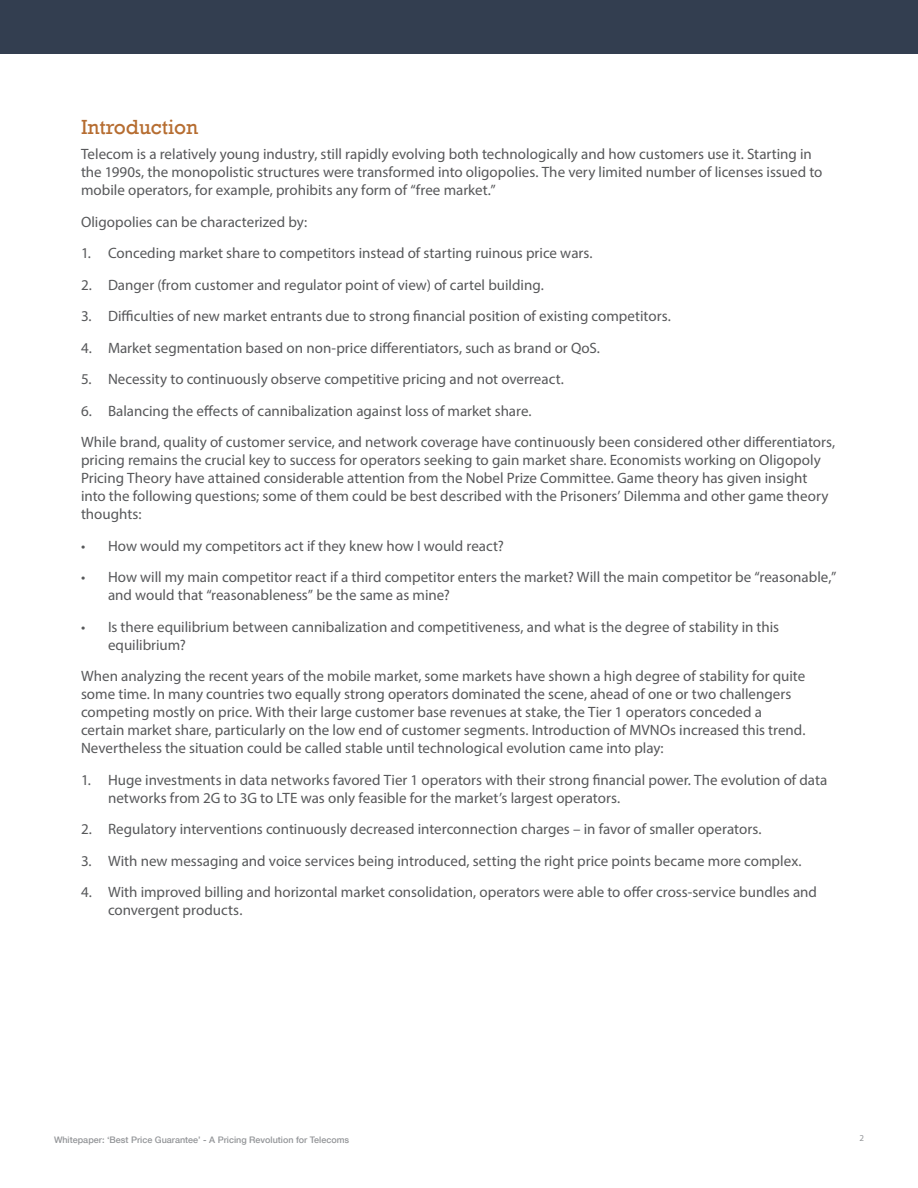
<style>
.page{position:relative;width:918px;height:1188px;background:#fff}
.page>*{position:absolute;margin:0;border:0;box-sizing:border-box;transform-origin:0 0}
.t1{font:21px "Rockwell";color:#b66d31}
.body_copy{font:15px/18px "Myriad Pro";color:#57585a}
.t2{font:500 9px "Helvetica Neue";color:#939598}
.t3{font:9px "Myriad Pro";color:#939598}
</style>
<div class="page">
<div style="left:0;top:0;width:918px;height:54px;background:#333e50"></div>
<p class="t1" style="left:81px;top:115px;width:119px">Introduction</p>
<p class="body_copy" style="left:81px;top:145px;width:743px">Telecom is a relatively young industry, still rapidly evolving both technologically and how customers use it. Starting in the 1990s, the monopolistic structures were transformed into oligopolies. The very limited number of licenses issued to mobile operators, for example, prohibits any form of “free market.”</p>
<p class="body_copy" style="left:81px;top:212px;width:228px">Oligopolies can be characterized by:</p>
<p class="body_copy" style="left:81px;top:244px;width:513px">1. Conceding market share to competitors instead of starting ruinous price wars.</p>
<p class="body_copy" style="left:81px;top:275px;width:464px">2. Danger (from customer and regulator point of view) of cartel building.</p>
<p class="body_copy" style="left:81px;top:307px;width:591px">3. Difficulties of new market entrants due to strong financial position of existing competitors.</p>
<p class="body_copy" style="left:81px;top:338px;width:521px">4. Market segmentation based on non-price differentiators, such as brand or QoS.</p>
<p class="body_copy" style="left:81px;top:370px;width:484px">5. Necessity to continuously observe competitive pricing and not overreact.</p>
<p class="body_copy" style="left:81px;top:401px;width:452px">6. Balancing the effects of cannibalization against loss of market share.</p>
<p class="body_copy" style="left:81px;top:433px;width:756px">While brand, quality of customer service, and network coverage have continuously been considered other differentiators, pricing remains the crucial key to success for operators seeking to gain market share. Economists working on Oligopoly Pricing Theory have attained considerable attention from the Nobel Prize Committee. Game theory has given insight into the following questions; some of them could be best described with the Prisoners’ Dilemma and other game theory thoughts:</p>
<p class="body_copy" style="left:81px;top:536px;width:424px">• How would my competitors act if they knew how I would react?</p>
<p class="body_copy" style="left:108px;top:568px;width:730px;text-indent:-27px">• How will my main competitor react if a third competitor enters the market? Will the main competitor be “reasonable,” and would that “reasonableness” be the same as mine?</p>
<p class="body_copy" style="left:108px;top:617px;width:673px;text-indent:-27px">• Is there equilibrium between cannibalization and competitiveness, and what is the degree of stability in this equilibrium?</p>
<p class="body_copy" style="left:81px;top:667px;width:726px">When analyzing the recent years of the mobile market, some markets have shown a high degree of stability for quite some time. In many countries two equally strong operators dominated the scene, ahead of one or two challengers competing mostly on price. With their large customer base revenues at stake, the Tier 1 operators conceded a certain market share, particularly on the low end of customer segments. Introduction of MVNOs increased this trend.<br>Nevertheless the situation could be called stable until technological evolution came into play:</p>
<p class="body_copy" style="left:108px;top:770px;width:721px;text-indent:-27px">1. Huge investments in data networks favored Tier 1 operators with their strong financial power. The evolution of data networks from 2G to 3G to LTE was only feasible for the market’s largest operators.</p>
<p class="body_copy" style="left:81px;top:820px;width:682px">2. Regulatory interventions continuously decreased interconnection charges – in favor of smaller operators.</p>
<p class="body_copy" style="left:81px;top:851px;width:722px">3. With new messaging and voice services being introduced, setting the right price points became more complex.</p>
<p class="body_copy" style="left:108px;top:883px;width:711px;text-indent:-27px">4. With improved billing and horizontal market consolidation, operators were able to offer cross-service bundles and convergent products.</p>
<p class="t2" style="left:54px;top:1132px;width:297px">Whitepaper: ‘Best Price Guarantee’ - A Pricing Revolution for Telecoms</p>
<p class="t3" style="left:859px;top:1132px;width:6px">2</p>
</div>
